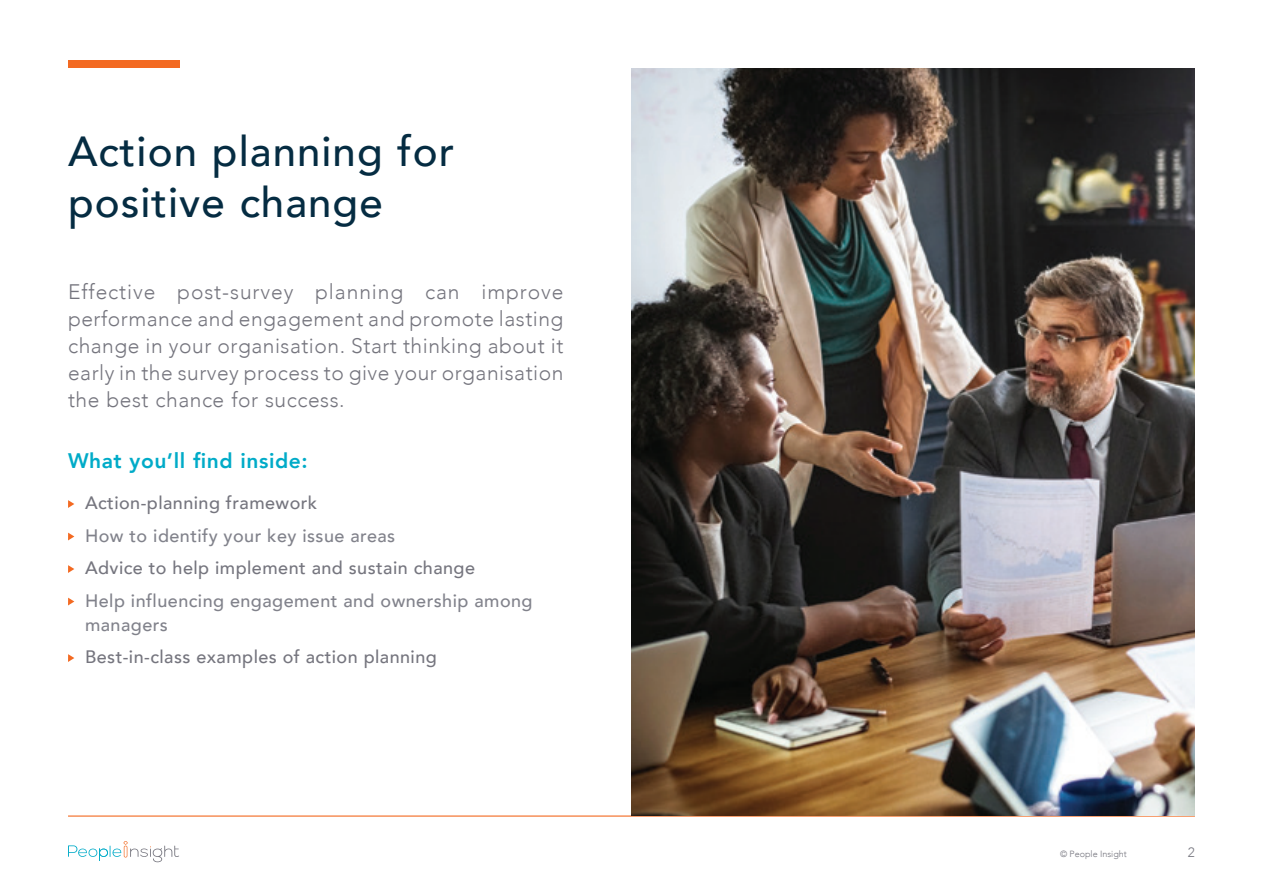
<style>
.page{position:relative;width:1263px;height:893px;background:#fff}
.page>*{position:absolute;margin:0;border:0;box-sizing:border-box;transform-origin:0 0}
.t1{font:500 42px/51px "Avenir";letter-spacing:.025em;color:#052c42}
.t2{font:300 21px/27px "Avenir";letter-spacing:.025em;color:#75757e;text-align:justify}
.t3{font:800 21px "Avenir";letter-spacing:.025em;color:#00abc8}
.t4{font:500 18px "Avenir";letter-spacing:.025em;color:#75757e}
.t5{font:500 18px/24px "Avenir";letter-spacing:.025em;color:#81828b}
.t6{font:300 13.5px "Avenir";color:#75757e}
.t7{font:300 9px "Avenir";color:#75757e}
</style>
<div class="page">
<svg style="left:68px;top:841px;width:111px;height:21px"></svg>
<hr style="left:68px;top:815px;width:1127px;height:2px;background:#f36a22">
<div style="left:68px;top:60px;width:111px;height:8px;background:#f36a22"></div>
<svg style="left:68px;top:500px;width:6px;height:8px"></svg>
<svg style="left:68px;top:533px;width:6px;height:7px"></svg>
<svg style="left:68px;top:565px;width:6px;height:8px"></svg>
<svg style="left:68px;top:598px;width:6px;height:7px"></svg>
<svg style="left:68px;top:654px;width:6px;height:8px"></svg>
<img style="left:631px;top:68px;width:564px;height:747px">
<h1 class="t1" style="left:68px;top:131px;width:388px">Action planning for positive change</h1>
<p class="t2" style="left:68px;top:280px;width:497px">Effective post-survey planning can improve performance and engagement and promote lasting change in your organisation. Start thinking about it early in the survey process to give your organisation the best chance for success.</p>
<p class="t3" style="left:68px;top:452px;width:241px">What you’ll find inside:</p>
<p class="t4" style="left:85px;top:496px;width:234px">Action-planning framework</p>
<p class="t5" style="left:85px;top:526px;width:312px">How to identify your key issue areas</p>
<p class="t4" style="left:85px;top:561px;width:391px">Advice to help implement and sustain change</p>
<p class="t5" style="left:85px;top:591px;width:449px">Help influencing engagement and ownership among managers</p>
<p class="t4" style="left:85px;top:650px;width:353px">Best-in-class examples of action planning</p>
<p class="t7" style="left:1060px;top:850px;width:68px">© People Insight</p>
<p class="t6" style="left:1188px;top:847px;width:9px">2</p>
</div>
